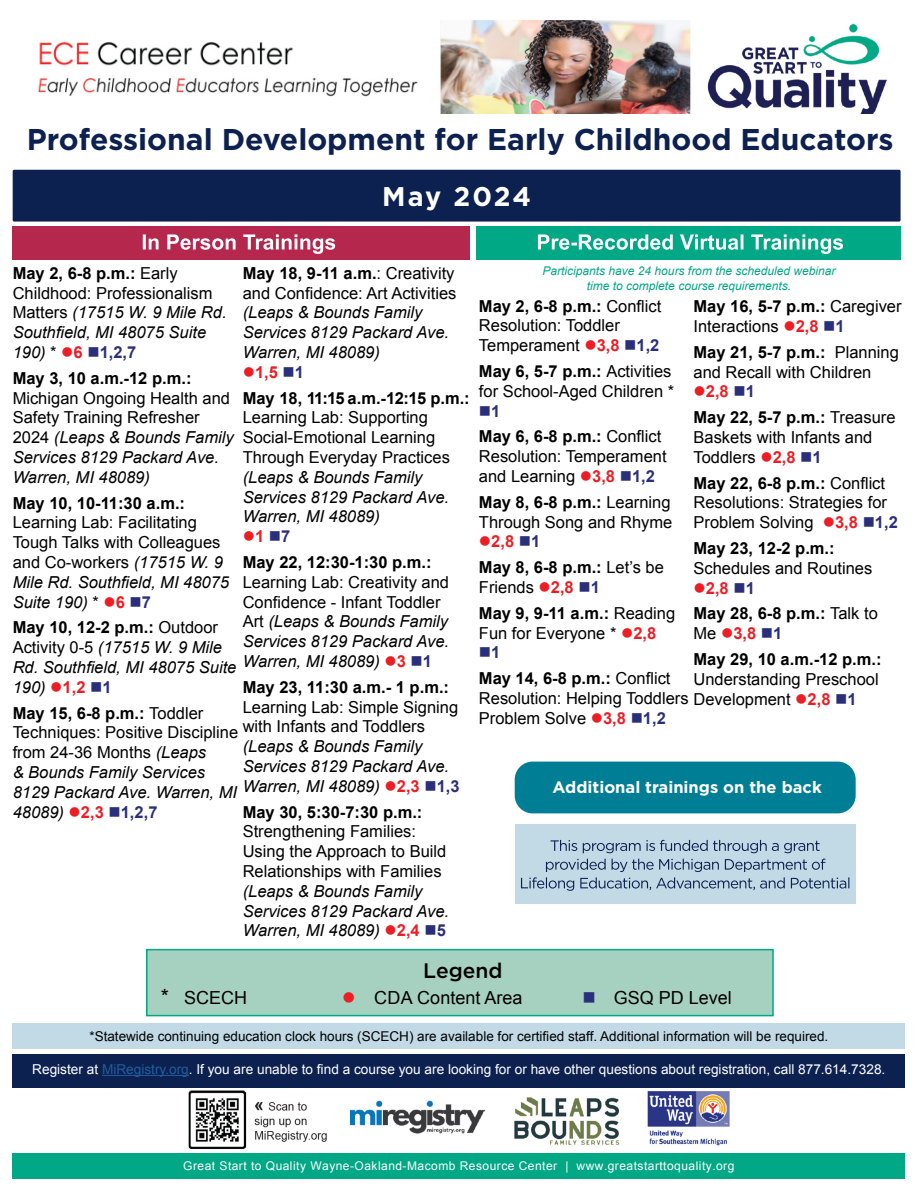
<style>
.page{position:relative;width:918px;height:1188px;background:#fff}
.page>*{position:absolute;margin:0;border:0;box-sizing:border-box;transform-origin:0 0}
.t1{font:700 30px "Gotham";color:#0c2150}
.t2{font:700 27px "Gotham";letter-spacing:.065em;color:#fff}
.t3{font:500 21px "Gotham";color:#000}
.t4{font:18px "Arial";color:#000}
.t5{font:16.5px/19.8px "Arial";color:#000}
.t6{font:italic 16.5px/19.8px "Arial";color:#000}
.t7{font:700 16.5px/25.8px "Arial";color:#000}
.t8{font:700 16.5px/25.8px "Arial";letter-spacing:-.03em;color:#000}
.t9{font:700 16.5px "Gotham";color:#fff}
.t10{font:13.65px "Arial";color:#fff}
.t11{font:13.5px "Arial";color:#000}
.t12{font:12px "Arial";letter-spacing:.04em;color:#fff}
.t13{font:italic 12px/15px "Arial";color:#00a885;text-align:center}
.s1{font-weight:700}
.s2{color:#ed1d24}
.s3{color:#2a2f7c}
.s4{font-style:normal}
.s5{font-weight:700;font-style:normal;color:#ed1d24}
.s6{font-weight:700;font-style:normal;color:#2a2f7c}
.s7{font-weight:700;font-style:normal}
.s8{font-style:italic}
.s9{font-weight:700;color:#ed1d24}
.s10{font-weight:700;color:#2a2f7c}
.s11{font-weight:400}
.s12{font-size:21px}
.s13{color:#215e9e}
</style>
<div class="page">
<img style="left:188px;top:1090px;width:542px;height:59px">
<div style="left:13px;top:1154px;width:892px;height:25px;background:#00a885"></div>
<div style="left:13px;top:1054px;width:892px;height:34px;background:#0c2150"></div>
<hr style="left:102px;top:1075px;width:87px;height:1px;background:#215e9e">
<div style="left:13px;top:170px;width:888px;height:52px;background:#0c2150;border-radius:2px"></div>
<div style="left:13px;top:226px;width:457px;height:34px;background:#b6274e"></div>
<svg style="left:146px;top:948px;width:628px;height:69px;background:#9fcfbf"></svg>
<div style="left:515px;top:762px;width:341px;height:51px;background:#007e95;border-radius:18px"></div>
<svg style="left:143px;top:234px;width:192px;height:20px"></svg>
<svg style="left:476px;top:226px;width:425px;height:34px;background:#20b294"></svg>
<svg style="left:515px;top:825px;width:341px;height:79px;background:#b1c8d7"></svg>
<div style="left:13px;top:1023px;width:892px;height:25px;background:#c2dae5"></div>
<img style="left:38px;top:20px;width:849px;height:94px">
<h1 class="t1" style="left:27px;top:119px;width:868px">Professional Development for Early Childhood Educators</h1>
<h2 class="t2" style="left:382px;top:179px;width:150px">May 2024</h2>
<p class="t5" style="left:243px;top:263px;width:215px"><span class="s1">May 18, 9-11 a.m.</span>: Creativity and Confidence: Art Activities</p>
<p class="t6" style="left:243px;top:303px;width:208px">(Leaps &amp; Bounds Family<br>Services 8129 Packard Ave.<br>Warren, MI 48089)</p>
<p class="t8" style="left:243px;top:360px;width:229px"><span class="s2">●1,5</span> <span class="s3">■1<br></span>May 18, 11:15 a.m.-12:15 p.m.:</p>
<p class="t5" style="left:243px;top:408px;width:209px">Learning Lab: Supporting<br>Social-Emotional Learning<br>Through Everyday Practices</p>
<p class="t6" style="left:243px;top:467px;width:208px">(Leaps &amp; Bounds Family<br>Services 8129 Packard Ave.<br>Warren, MI 48089)</p>
<p class="t7" style="left:243px;top:524px;width:190px"><span class="s2">●1</span> <span class="s3">■7<br></span>May 22, 12:30-1:30 p.m.:</p>
<p class="t6" style="left:243px;top:572px;width:208px"><span class="s4">Learning Lab: Creativity and<br>Confidence - Infant Toddler<br>Art</span> (Leaps &amp; Bounds Family<br>Services 8129 Packard Ave.<br>Warren, MI 48089) <span class="s2">●</span><span class="s5">3</span> <span class="s3">■</span><span class="s6">1</span></p>
<p class="t7" style="left:243px;top:675px;width:208px">May 23, 11:30 a.m.- 1 p.m.:</p>
<p class="t5" style="left:243px;top:697px;width:217px">Learning Lab: Simple Signing with Infants and Toddlers</p>
<p class="t6" style="left:243px;top:737px;width:218px">(Leaps &amp; Bounds Family<br>Services 8129 Packard Ave.<br>Warren, MI 48089) <span class="s2">●</span><span class="s5">2,3</span> <span class="s3">■</span><span class="s6">1,3</span></p>
<p class="t7" style="left:243px;top:800px;width:181px">May 30, 5:30-7:30 p.m.:</p>
<p class="t5" style="left:243px;top:822px;width:205px">Strengthening Families:<br>Using the Approach to Build<br>Relationships with Families</p>
<p class="t6" style="left:243px;top:881px;width:208px">(Leaps &amp; Bounds Family<br>Services 8129 Packard Ave.<br>Warren, MI 48089) <span class="s2">●</span><span class="s5">2,4</span> <span class="s3">■</span><span class="s6">5</span></p>
<p class="t6" style="left:13px;top:263px;width:215px"><span class="s7">May 2, 6-8 p.m.:</span> <span class="s4">Early<br>Childhood: Professionalism<br>Matters</span> (17515 W. 9 Mile Rd.<br>Southfield, MI 48075 Suite<br>190) <span class="s4">*</span> <span class="s2">●</span><span class="s5">6</span> <span class="s3">■</span><span class="s6">1,2,7</span></p>
<p class="t7" style="left:13px;top:366px;width:180px">May 3, 10 a.m.-12 p.m.:</p>
<p class="t6" style="left:13px;top:388px;width:223px"><span class="s4">Michigan Ongoing Health and<br>Safety Training Refresher<br>2024</span> (Leaps &amp; Bounds Family<br>Services 8129 Packard Ave.<br>Warren, MI 48089)</p>
<p class="t7" style="left:13px;top:490px;width:174px">May 10, 10-11:30 a.m.:</p>
<p class="t5" style="left:13px;top:513px;width:218px">Learning Lab: Facilitating<br>Tough Talks with Colleagues and Co-workers <span class="s8">(17515 W. 9<br>Mile Rd. Southfield, MI 48075<br>Suite 190)</span> * <span class="s2">●</span><span class="s9">6</span> <span class="s3">■</span><span class="s10">7</span></p>
<p class="t6" style="left:13px;top:618px;width:225px"><span class="s7">May 10, 12-2 p.m.:</span> <span class="s4">Outdoor<br>Activity 0-5</span> (17515 W. 9 Mile<br>Rd. Southfield, MI 48075 Suite<br>190) <span class="s2">●</span><span class="s5">1,2</span> <span class="s3">■</span><span class="s6">1</span></p>
<p class="t6" style="left:13px;top:703px;width:227px"><span class="s7">May 15, 6-8 p.m.:</span> <span class="s4">Toddler<br>Techniques: Positive Discipline from 24-36 Months</span> (Leaps<br>&amp; Bounds Family Services<br>8129 Packard Ave. Warren, MI<br>48089) <span class="s2">●</span><span class="s5">2,3</span> <span class="s3">■</span><span class="s6">1,2,7</span></p>
<p class="t13" style="left:543px;top:264px;width:294px">Participants have 24 hours from the scheduled webinar time to complete course requirements.</p>
<p class="t5" style="left:479px;top:296px;width:184px"><span class="s1">May 2, 6-8 p.m.:</span> Conflict<br>Resolution: Toddler<br>Temperament <span class="s2">●</span><span class="s9">3,8</span> <span class="s3">■</span><span class="s10">1,2</span></p>
<p class="t5" style="left:479px;top:361px;width:197px"><span class="s1">May 6, 5-7 p.m.:</span> Activities for School-Aged Children *</p>
<p class="t7" style="left:479px;top:398px;width:184px"><span class="s3">■1<br></span>May 6, 6-8 p.m.: <span class="s11">Conflict</span></p>
<p class="t5" style="left:479px;top:447px;width:189px">Resolution: Temperament and Learning <span class="s2">●</span><span class="s9">3,8</span> <span class="s3">■</span><span class="s10">1,2</span></p>
<p class="t5" style="left:479px;top:492px;width:195px"><span class="s1">May 8, 6-8 p.m.:</span> Learning<br>Through Song and Rhyme</p>
<p class="t7" style="left:479px;top:529px;width:186px"><span class="s2">●2,8</span> <span class="s3">■1<br></span>May 8, 6-8 p.m.: <span class="s11">Let’s be</span></p>
<p class="t5" style="left:479px;top:575px;width:198px;line-height:25.8px">Friends <span class="s2">●</span><span class="s9">2,8</span> <span class="s3">■</span><span class="s10">1<br></span><span class="s1">May 9, 9-11 a.m.:</span> Reading</p>
<p class="t5" style="left:479px;top:623px;width:179px">Fun for Everyone * <span class="s2">●</span><span class="s9">2,8</span></p>
<p class="t7" style="left:479px;top:640px;width:193px"><span class="s3">■1<br></span>May 14, 6-8 p.m.: <span class="s11">Conflict</span></p>
<p class="t5" style="left:479px;top:689px;width:379px">Resolution: Helping Toddlers Development <span class="s2">●</span><span class="s9">2,8</span> <span class="s3">■</span><span class="s10">1<br></span>Problem Solve <span class="s2">●</span><span class="s9">3,8</span> <span class="s3">■</span><span class="s10">1,2</span></p>
<p class="t5" style="left:694px;top:297px;width:210px"><span class="s1">May 16, 5-7 p.m.:</span> Caregiver<br>Interactions <span class="s2">●</span><span class="s9">2,8</span> <span class="s3">■</span><span class="s10">1</span></p>
<p class="t5" style="left:694px;top:342px;width:207px"><span class="s1">May 21, 5-7 p.m.:</span> Planning and Recall with Children</p>
<p class="t7" style="left:694px;top:379px;width:204px"><span class="s2">●2,8</span> <span class="s3">■1<br></span>May 22, 5-7 p.m.: <span class="s11">Treasure</span></p>
<p class="t5" style="left:694px;top:427px;width:180px">Baskets with Infants and<br>Toddlers <span class="s2">●</span><span class="s9">2,8</span> <span class="s3">■</span><span class="s10">1</span></p>
<p class="t5" style="left:694px;top:473px;width:206px"><span class="s1">May 22, 6-8 p.m.:</span> Conflict<br>Resolutions: Strategies for<br>Problem Solving <span class="s2">●</span><span class="s9">3,8</span> <span class="s3">■</span><span class="s10">1,2</span></p>
<p class="t7" style="left:694px;top:536px;width:143px">May 23, 12-2 p.m.:</p>
<p class="t5" style="left:694px;top:558px;width:180px">Schedules and Routines</p>
<p class="t7" style="left:694px;top:575px;width:186px"><span class="s2">●2,8</span> <span class="s3">■1<br></span>May 28, 6-8 p.m.: <span class="s11">Talk to</span></p>
<p class="t7" style="left:694px;top:621px;width:190px"><span class="s11">Me</span> <span class="s2">●3,8</span> <span class="s3">■1<br></span>May 29, 10 a.m.-12 p.m.:</p>
<p class="t5" style="left:694px;top:669px;width:187px">Understanding Preschool</p>
<p class="t9" style="left:553px;top:776px;width:271px">Additional trainings on the back</p>
<p class="t3" style="left:423px;top:957px;width:81px">Legend</p>
<p class="t4" style="left:161px;top:986px;width:88px"><span class="s12">*</span> SCECH</p>
<p class="t4" style="left:342px;top:986px;width:182px"><span class="s2">●</span> CDA Content Area</p>
<p class="t4" style="left:582px;top:986px;width:151px"><span class="s3">■</span> GSQ PD Level</p>
<p class="t11" style="left:89px;top:1027px;width:740px">*Statewide continuing education clock hours (SCECH) are available for certified staff. Additional information will be required.</p>
<p class="t10" style="left:32px;top:1060px;width:855px">Register at <span class="s13">MiRegistry.org</span>. If you are unable to find a course you are looking for or have other questions about registration, call 877.614.7328.</p>
<p class="t12" style="left:183px;top:1158px;width:553px">Great Start to Quality Wayne-Oakland-Macomb Resource Center | www.greatstarttoquality.org</p>
</div>
